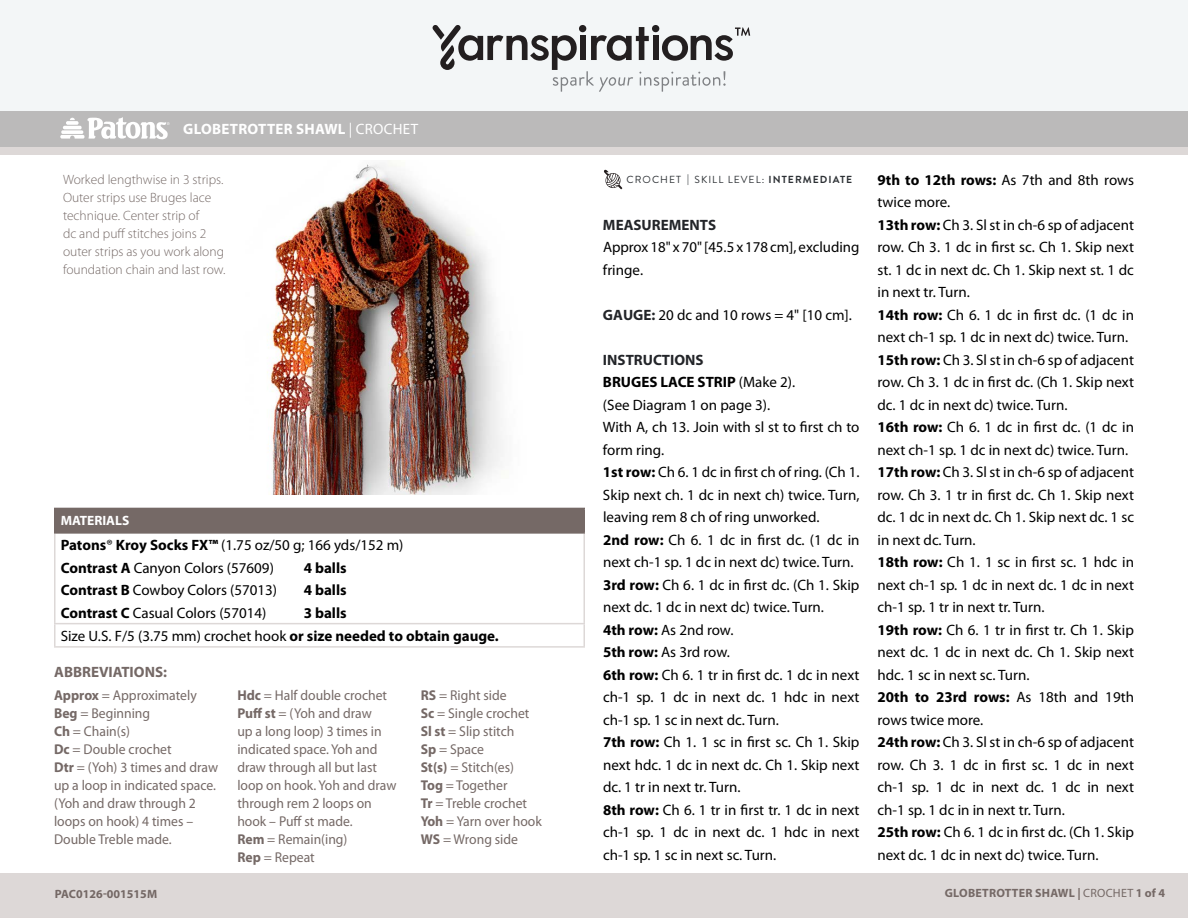
<style>
.page{position:relative;width:1188px;height:918px;background:#fff}
.page>*{position:absolute;margin:0;border:0;box-sizing:border-box;transform-origin:0 0}
.t1{font:15px/22.5px "Myriad Pro";color:#000}
.t2{font:700 15px/23.2px "Myriad Pro";color:#000}
.Pattern_Title{font:700 15px "Myriad Pro";letter-spacing:.02em;color:#fff}
.t3{font:700 15px "Myriad Pro";color:#756966}
.t4{font:14.25px/18px "Myriad Pro";color:#756966;scale:.96 1}
.t5{font:300 13.5px/18px "Myriad Pro";color:#756966}
.t6{font:700 13.5px "Myriad Pro";color:#fff}
.t7{font:700 12px "Myriad Pro";letter-spacing:.015em;color:#746865}
.t8{font:700 12px "Myriad Pro";letter-spacing:.02em;color:#756966}
.t9{font:10.2px "Brandon Grotesque";letter-spacing:.1em;color:#2d3135}
.s1{font-weight:400}
.s2{font-weight:700}
.s3{font-weight:700;color:#232529}
</style>
<div class="page">
<div style="left:0;top:875px;width:1188px;height:43px;background:#ddd7d6"></div>
<div style="left:0;top:0;width:1188px;height:112px;background:#f3f6f7"></div>
<svg style="left:433px;top:25px;width:318px;height:67px"></svg>
<div style="left:0;top:147px;width:1188px;height:769px;background:#ddd8d7"></div>
<div style="left:0;top:156px;width:1188px;height:717px;background:#fff"></div>
<div style="left:0;top:112px;width:1188px;height:35px;background:#bbbaba"></div>
<div style="left:55px;top:508px;width:529px;height:25px;background:#756966"></div>
<hr style="left:54px;top:534px;width:2px;height:89px;background:#ddd8d7">
<hr style="left:584px;top:534px;width:1px;height:89px;background:#ddd8d7">
<hr style="left:54px;top:623px;width:531px;height:1px;background:#ddd8d7">
<hr style="left:54px;top:624px;width:2px;height:22px;background:#ddd8d7">
<svg style="left:584px;top:624px;width:1px;height:22px"></svg>
<hr style="left:54px;top:646px;width:531px;height:2px;background:#ddd8d7">
<hr style="left:54px;top:508px;width:531px;height:1px;background:#756966">
<hr style="left:54px;top:509px;width:2px;height:23px;background:#756966">
<svg style="left:584px;top:509px;width:1px;height:23px"></svg>
<hr style="left:54px;top:532px;width:531px;height:2px;background:#756966">
<svg style="left:60px;top:117px;width:110px;height:23px"></svg>
<img style="left:267px;top:160px;width:236px;height:334px">
<svg style="left:604px;top:170px;width:18px;height:19px"></svg>
<p class="Pattern_Title" style="left:183px;top:119px;width:237px">GLOBETROTTER SHAWL <span class="s1">| CROCHET</span></p>
<p class="Pattern_Title" style="left:181px;top:121px;width:205px">SN W PUFF SCARF <span class="s1">| CROCHET</span></p>
<p class="t5" style="left:63px;top:171px;width:164px">Worked lengthwise in 3 strips.<br>Outer strips use Bruges lace technique. Center strip of<br>dc and puff stitches joins 2 outer strips as you work along foundation chain and last row.</p>
<p class="t9" style="left:627px;top:173px;width:227px">CROCHET <span class="s2">|</span> SKILL LEVEL: <span class="s2">INTERMEDIATE</span></p>
<p class="t1" style="left:603px;top:214px;width:258px"><span class="s3">MEASUREMENTS<br></span>Approx 18" x 70" [45.5 x 178 cm], excluding fringe.</p>
<p class="t1" style="left:603px;top:304px;width:250px"><span class="s3">GAUGE:</span> 20 dc and 10 rows = 4" [10 cm].</p>
<p class="t1" style="left:603px;top:349px;width:258px"><span class="s3">INSTRUCTIONS<br></span><span class="s2">BRUGES LACE STRIP</span> (Make 2).<br>(See Diagram 1 on page 3).<br>With A, ch 13. Join with sl st to first ch to form ring.<br><span class="s2">1st row:</span> Ch 6. 1 dc in first ch of ring. (Ch 1.<br>Skip next ch. 1 dc in next ch) twice. Turn, leaving rem 8 ch of ring unworked.<br><span class="s2">2nd row:</span> Ch 6. 1 dc in first dc. (1 dc in next ch-1 sp. 1 dc in next dc) twice. Turn.<br><span class="s2">3rd row:</span> Ch 6. 1 dc in first dc. (Ch 1. Skip next dc. 1 dc in next dc) twice. Turn.<br><span class="s2">4th row:</span> As 2nd row.<br><span class="s2">5th row:</span> As 3rd row.<br><span class="s2">6th row:</span> Ch 6. 1 tr in first dc. 1 dc in next ch-1 sp. 1 dc in next dc. 1 hdc in next ch-1 sp. 1 sc in next dc. Turn.<br><span class="s2">7th row:</span> Ch 1. 1 sc in first sc. Ch 1. Skip next hdc. 1 dc in next dc. Ch 1. Skip next dc. 1 tr in next tr. Turn.<br><span class="s2">8th row:</span> Ch 6. 1 tr in first tr. 1 dc in next ch-1 sp. 1 dc in next dc. 1 hdc in next ch-1 sp. 1 sc in next sc. Turn.</p>
<p class="t6" style="left:61px;top:511px;width:70px">MATERIALS</p>
<p class="t1" style="left:61px;top:534px;width:344px"><span class="s2">Patons</span>® <span class="s2">Kroy Socks FX™</span> (1.75 oz/50 g; 166 yds/152 m)<br><span class="s2">Contrast A</span> Canyon Colors (57609)</p>
<p class="t2" style="left:304px;top:555px;width:45px">4 balls</p>
<p class="t1" style="left:61px;top:579px;width:218px"><span class="s2">Contrast B</span> Cowboy Colors (57013)</p>
<p class="t2" style="left:304px;top:578px;width:45px">4 balls</p>
<p class="t1" style="left:61px;top:601px;width:207px"><span class="s2">Contrast C</span> Casual Colors (57014)</p>
<p class="t2" style="left:61px;top:600px;width:440px;text-indent:243px">3 balls<br><span class="s1">Size U.S. F/5 (3.75 mm) crochet hook</span> or size needed to obtain gauge.</p>
<p class="t3" style="left:54px;top:662px;width:114px">ABBREVIATIONS:</p>
<p class="t4" style="left:54px;top:686px;width:172px"><span class="s2">Approx</span> = Approximately<br><span class="s2">Beg</span> = Beginning<br><span class="s2">Ch</span> = Chain(s)<br><span class="s2">Dc</span> = Double crochet<br><span class="s2">Dtr</span> = (Yoh) 3 times and draw up a loop in indicated space. (Yoh and draw through 2 loops on hook) 4 times –<br>Double Treble made.</p>
<p class="t4" style="left:237px;top:686px;width:167px"><span class="s2">Hdc</span> = Half double crochet<br><span class="s2">Puff st</span> = (Yoh and draw<br>up a long loop) 3 times in indicated space. Yoh and draw through all but last loop on hook. Yoh and draw through rem 2 loops on hook – Puff st made.<br><span class="s2">Rem</span> = Remain(ing)<br><span class="s2">Rep</span> = Repeat</p>
<p class="t4" style="left:421px;top:686px;width:128px"><span class="s2">RS</span> = Right side<br><span class="s2">Sc</span> = Single crochet<br><span class="s2">Sl st</span> = Slip stitch<br><span class="s2">Sp</span> = Space<br><span class="s2">St(s)</span> = Stitch(es)<br><span class="s2">Tog</span> = Together<br><span class="s2">Tr</span> = Treble crochet<br><span class="s2">Yoh</span> = Yarn over hook<br><span class="s2">WS</span> = Wrong side</p>
<p class="t1" style="left:878px;top:168px;width:258px"><span class="s2">9th to 12th rows:</span> As 7th and 8th rows twice more.<br><span class="s2">13th row:</span> Ch 3. Sl st in ch-6 sp of adjacent row. Ch 3. 1 dc in first sc. Ch 1. Skip next st. 1 dc in next dc. Ch 1. Skip next st. 1 dc in next tr. Turn.<br><span class="s2">14th row:</span> Ch 6. 1 dc in first dc. (1 dc in next ch-1 sp. 1 dc in next dc) twice. Turn.<br><span class="s2">15th row:</span> Ch 3. Sl st in ch-6 sp of adjacent row. Ch 3. 1 dc in first dc. (Ch 1. Skip next dc. 1 dc in next dc) twice. Turn.<br><span class="s2">16th row:</span> Ch 6. 1 dc in first dc. (1 dc in next ch-1 sp. 1 dc in next dc) twice. Turn.<br><span class="s2">17th row:</span> Ch 3. Sl st in ch-6 sp of adjacent row. Ch 3. 1 tr in first dc. Ch 1. Skip next dc. 1 dc in next dc. Ch 1. Skip next dc. 1 sc in next dc. Turn.<br><span class="s2">18th row:</span> Ch 1. 1 sc in first sc. 1 hdc in next ch-1 sp. 1 dc in next dc. 1 dc in next ch-1 sp. 1 tr in next tr. Turn.<br><span class="s2">19th row:</span> Ch 6. 1 tr in first tr. Ch 1. Skip next dc. 1 dc in next dc. Ch 1. Skip next hdc. 1 sc in next sc. Turn.<br><span class="s2">20th to 23rd rows:</span> As 18th and 19th rows twice more.<br><span class="s2">24th row:</span> Ch 3. Sl st in ch-6 sp of adjacent row. Ch 3. 1 dc in first sc. 1 dc in next ch-1 sp. 1 dc in next dc. 1 dc in next ch-1 sp. 1 dc in in next tr. Turn.<br><span class="s2">25th row:</span> Ch 6. 1 dc in first dc. (Ch 1. Skip next dc. 1 dc in next dc) twice. Turn.</p>
<p class="t7" style="left:55px;top:886px;width:104px">PAC0126-001515M</p>
<p class="t8" style="left:945px;top:885px;width:222px">GLOBETROTTER SHAWL | <span class="s1">CROCHET</span> 1 of 4</p>
<p class="t7" style="left:846px;top:887px;width:289px">GRANNY STRAWBERRY DISHCLOTH | <span class="s1">CROCHET 1 of 1</span></p>
</div>
